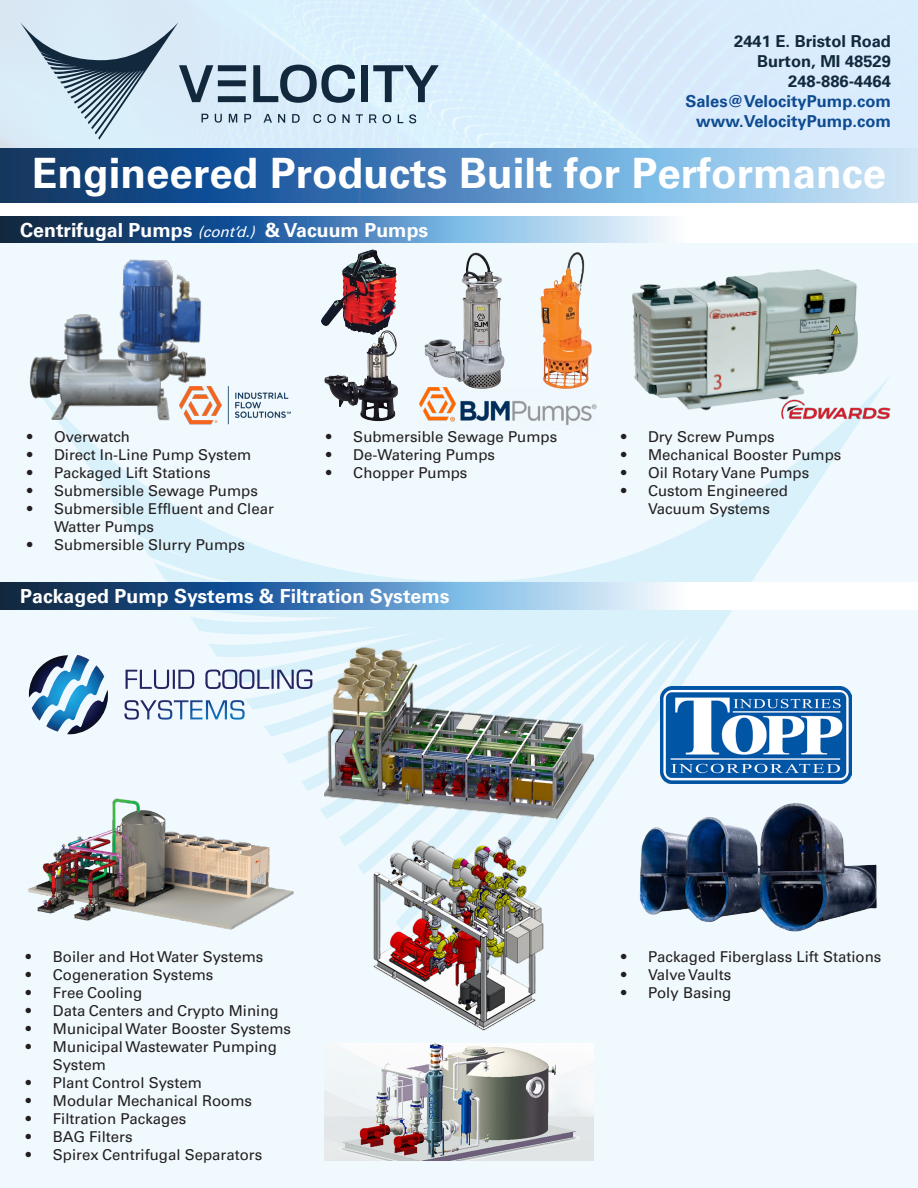
<style>
.page{position:relative;width:918px;height:1188px;background:#fff}
.page>*{position:absolute;margin:0;border:0;box-sizing:border-box;transform-origin:0 0}
.t1{font:700 42px "Univers";color:#fff}
.t2{font:700 19.5px "Univers";color:#fff}
.t3{font:700 16.5px "Univers";color:#12293d}
.t4{font:700 16.5px "Univers";color:#0f4b90}
.t5{font:15px/18px "Univers";color:#231f20}
.s1{font-weight:400;font-style:italic;font-size:15px}
</style>
<div class="page">
<div style="left:0;top:230px;width:918px;height:958px;background:#f0f9fd"></div>
<svg style="left:27px;top:377px;width:864px;height:503px"></svg>
<img style="left:0;top:216px;width:918px;height:27px">
<img style="left:27px;top:241px;width:247px;height:186px">
<img style="left:180px;top:387px;width:111px;height:39px">
<img style="left:0;top:582px;width:918px;height:27px">
<img style="left:621px;top:238px;width:253px;height:202px">
<img style="left:780px;top:395px;width:111px;height:33px">
<svg style="left:29px;top:655px;width:79px;height:79px"></svg>
<svg style="left:222px;top:670px;width:90px;height:19px"></svg>
<img style="left:661px;top:687px;width:190px;height:94px">
<img style="left:368px;top:835px;width:182px;height:196px">
<img style="left:324px;top:648px;width:270px;height:174px">
<img style="left:27px;top:796px;width:269px;height:134px">
<img style="left:621px;top:781px;width:270px;height:151px">
<img style="left:324px;top:1044px;width:270px;height:117px">
<div style="left:0;top:0;width:918px;height:148px;background:#d9ecfd"></div>
<div style="left:361px;top:65px;width:7px;height:37px;background:#12293d"></div>
<svg style="left:373px;top:65px;width:66px;height:37px;background:#99afbe"></svg>
<svg style="left:369px;top:114px;width:8px;height:9px"></svg>
<svg style="left:383px;top:114px;width:8px;height:9px"></svg>
<svg style="left:398px;top:115px;width:5px;height:8px"></svg>
<svg style="left:409px;top:114px;width:7px;height:9px"></svg>
<svg style="left:20px;top:22px;width:343px;height:118px;background:#b9cddb"></svg>
<img style="left:0;top:148px;width:918px;height:54px">
<img style="left:419px;top:398px;width:177px;height:31px">
<img style="left:411px;top:252px;width:94px;height:146px">
<img style="left:311px;top:358px;width:100px;height:71px">
<img style="left:505px;top:246px;width:118px;height:152px">
<img style="left:308px;top:226px;width:102px;height:132px">
<p class="t3" style="left:734px;top:32px;width:158px">2441 E. Bristol Road</p>
<p class="t3" style="left:757px;top:52px;width:135px">Burton, MI 48529</p>
<p class="t3" style="left:788px;top:71px;width:104px">248-886-4464</p>
<p class="t4" style="left:685px;top:91px;width:207px">Sales@VelocityPump.com</p>
<p class="t4" style="left:696px;top:111px;width:196px">www.VelocityPump.com</p>
<p class="t1" style="left:32px;top:149px;width:856px">Engineered Products Built for Performance</p>
<p class="t2" style="left:20px;top:218px;width:410px">Centrifugal Pumps <span class="s1">(cont’d.)</span> &amp; Vacuum Pumps</p>
<p class="t5" style="left:27px;top:427px;width:105px">• Overwatch</p>
<p class="t5" style="left:27px;top:445px;width:226px">• Direct In-Line Pump System</p>
<p class="t5" style="left:27px;top:463px;width:185px">• Packaged Lift Stations</p>
<p class="t5" style="left:27px;top:481px;width:232px">• Submersible Sewage Pumps</p>
<p class="t5" style="left:54px;top:499px;width:221px;text-indent:-27px">• Submersible Effluent and Clear<br>Watter Pumps</p>
<p class="t5" style="left:27px;top:535px;width:219px">• Submersible Slurry Pumps</p>
<p class="t5" style="left:326px;top:427px;width:232px">• Submersible Sewage Pumps</p>
<p class="t5" style="left:326px;top:445px;width:170px">• De-Watering Pumps</p>
<p class="t5" style="left:326px;top:463px;width:143px">• Chopper Pumps</p>
<p class="t2" style="left:20px;top:584px;width:431px">Packaged Pump Systems &amp; Filtration Systems</p>
<p class="t5" style="left:621px;top:427px;width:155px">• Dry Screw Pumps</p>
<p class="t5" style="left:621px;top:445px;width:222px">• Mechanical Booster Pumps</p>
<p class="t5" style="left:621px;top:463px;width:190px">• Oil Rotary Vane Pumps</p>
<p class="t5" style="left:621px;top:481px;width:169px;text-align:center">• Custom Engineered<br>Vacuum Systems</p>
<p class="t5" style="left:26px;top:948px;width:239px">• Boiler and Hot Water Systems</p>
<p class="t5" style="left:26px;top:966px;width:189px">• Cogeneration Systems</p>
<p class="t5" style="left:26px;top:984px;width:118px">• Free Cooling</p>
<p class="t5" style="left:26px;top:1002px;width:254px">• Data Centers and Crypto Mining</p>
<p class="t5" style="left:26px;top:1020px;width:267px">• Municipal Water Booster Systems</p>
<p class="t5" style="left:53px;top:1038px;width:226px;text-indent:-27px">• Municipal Wastewater Pumping<br>System</p>
<p class="t5" style="left:26px;top:1074px;width:177px">• Plant Control System</p>
<p class="t5" style="left:26px;top:1092px;width:228px">• Modular Mechanical Rooms</p>
<p class="t5" style="left:26px;top:1110px;width:162px">• Filtration Packages</p>
<p class="t5" style="left:26px;top:1128px;width:108px">• BAG Filters</p>
<p class="t5" style="left:26px;top:1146px;width:238px">• Spirex Centrifugal Separators</p>
<p class="t5" style="left:621px;top:948px;width:262px">• Packaged Fiberglass Lift Stations</p>
<p class="t5" style="left:621px;top:966px;width:112px">• Valve Vaults</p>
<p class="t5" style="left:621px;top:984px;width:112px">• Poly Basing</p>
</div>
